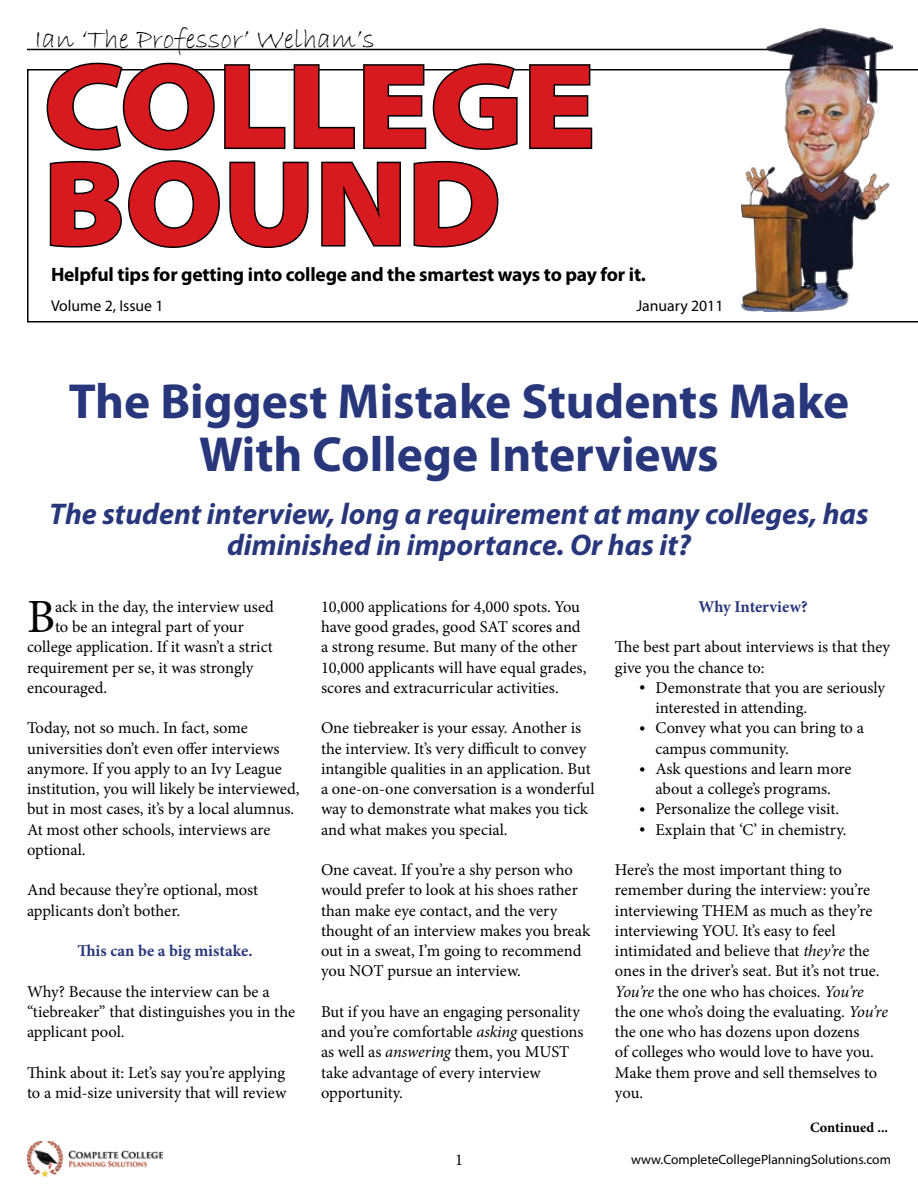
<style>
.page{position:relative;width:918px;height:1188px;background:#fff}
.page>*{position:absolute;margin:0;border:0;box-sizing:border-box;transform-origin:0 0}
.t1{font:900 semi-expanded 121.5px/97.5px "Myriad Pro";color:#d71920}
.t2{font:700 49.5px/52.5px "Myriad Pro";color:#28377c;text-align:center}
.t3{font:47.7px "Minion Pro";color:#000}
.t4{font:italic 700 30px/31.5px "Myriad Pro";color:#28377c;text-align:center}
.t5{font:28.5px "Bradley Hand ITC";color:#000}
.t6{font:700 19.5px "Myriad Pro";letter-spacing:-.01em;color:#000}
.t7{font:16.5px/20.2px "Minion Pro";letter-spacing:-.005em;color:#000}
.t8{font:700 16.5px "Minion Pro";color:#28377c}
.t9{font:15.75px "Myriad Pro";color:#000}
.t10{font:700 14.25px "Minion Pro";color:#000}
.t11{font:13.5px "Myriad Pro";color:#000}
.s1{font-style:italic}
</style>
<div class="page">
<svg style="left:27px;top:69px;width:891px;height:253px"></svg>
<svg style="left:45px;top:62px;width:171px;height:90px"></svg>
<svg style="left:223px;top:64px;width:133px;height:87px"></svg>
<svg style="left:362px;top:63px;width:157px;height:88px"></svg>
<svg style="left:528px;top:64px;width:66px;height:87px"></svg>
<svg style="left:48px;top:159px;width:173px;height:91px"></svg>
<svg style="left:228px;top:160px;width:82px;height:90px"></svg>
<svg style="left:320px;top:159px;width:82px;height:90px"></svg>
<svg style="left:412px;top:159px;width:88px;height:90px"></svg>
<hr style="left:27px;top:49px;width:825px;height:1px;background:#000">
<img style="left:741px;top:28px;width:151px;height:283px">
<img style="left:27px;top:1142px;width:136px;height:35px">
<h3 class="t5" style="left:35px;top:21px;width:342px">Ian ‘The Professor’ Welham’s</h3>
<h1 class="t1" style="left:44px;top:59px;width:554px">COLLEGE<br>BOUND</h1>
<p class="t6" style="left:51px;top:261px;width:596px">Helpful tips for getting into college and the smartest ways to pay for it.</p>
<p class="t9" style="left:51px;top:296px;width:114px">Volume 2, Issue 1</p>
<p class="t9" style="left:636px;top:296px;width:89px">January 2011</p>
<h2 class="t2" style="left:69px;top:374px;width:782px">The Biggest Mistake Students Make<br>With College Interviews</h2>
<h3 class="t4" style="left:49px;top:497px;width:821px">The student interview, long a requirement at many colleges, has diminished in importance. Or has it?</h3>
<h3 class="t3" style="left:27px;top:585px;width:30px">B</h3>
<p class="t7" style="left:55px;top:597px;width:220px">ack in the day, the interview used</p>
<p class="t7" style="left:55px;top:617px;width:190px">to be an integral part of your</p>
<p class="t7" style="left:27px;top:637px;width:247px">college application. If it wasn’t a strict</p>
<p class="t7" style="left:27px;top:657px;width:228px">requirement per se, it was strongly</p>
<p class="t7" style="left:27px;top:678px;width:82px">encouraged.</p>
<p class="t7" style="left:27px;top:718px;width:274px">Today, not so much. In fact, some universities don’t even offer interviews anymore. If you apply to an Ivy League institution, you will likely be interviewed, but in most cases, it’s by a local alumnus.<br>At most other schools, interviews are optional.</p>
<p class="t7" style="left:27px;top:880px;width:233px">And because they’re optional, most applicants don’t bother.</p>
<p class="t8" style="left:77px;top:939px;width:177px">This can be a big mistake.</p>
<p class="t7" style="left:27px;top:981px;width:270px">Why? Because the interview can be a “tiebreaker” that distinguishes you in the applicant pool.</p>
<p class="t7" style="left:27px;top:1062px;width:261px">Think about it: Let’s say you’re applying to a mid-size university that will review</p>
<p class="t7" style="left:321px;top:597px;width:267px">10,000 applications for 4,000 spots. You have good grades, good SAT scores and a strong resume. But many of the other 10,000 applicants will have equal grades, scores and extracurricular activities.</p>
<p class="t7" style="left:321px;top:718px;width:275px">One tiebreaker is your essay. Another is the interview. It’s very difficult to convey intangible qualities in an application. But a one-on-one conversation is a wonderful way to demonstrate what makes you tick and what makes you special.</p>
<p class="t7" style="left:321px;top:860px;width:271px">One caveat. If you’re a shy person who would prefer to look at his shoes rather than make eye contact, and the very thought of an interview makes you break out in a sweat, I’m going to recommend you NOT pursue an interview.</p>
<p class="t7" style="left:321px;top:1002px;width:264px">But if you have an engaging personality and you’re comfortable <span class="s1">asking</span> questions as well as <span class="s1">answering</span> them, you MUST take advantage of every interview opportunity.</p>
<p class="t8" style="left:698px;top:595px;width:111px">Why Interview?</p>
<p class="t7" style="left:615px;top:637px;width:277px">The best part about interviews is that they give you the chance to:</p>
<p class="t7" style="left:656px;top:678px;width:231px">Demonstrate that you are seriously interested in attending.<br>Convey what you can bring to a campus community.<br>Ask questions and learn more about a college’s programs.<br>Personalize the college visit.<br>Explain that ‘C’ in chemistry.</p>
<p class="t7" style="left:615px;top:860px;width:274px">Here’s the most important thing to remember during the interview: you’re interviewing THEM as much as they’re interviewing YOU. It’s easy to feel intimidated and believe that <span class="s1">they’re</span> the ones in the driver’s seat. But it’s not true.<br><span class="s1">You’re</span> the one who has choices. <span class="s1">You’re </span>the one who’s doing the evaluating. <span class="s1">You’re </span>the one who has dozens upon dozens<br>of colleges who would love to have you.<br>Make them prove and sell themselves to you.</p>
<p class="t7" style="left:639px;top:676px;width:8px">•</p>
<p class="t7" style="left:639px;top:717px;width:8px">•</p>
<p class="t7" style="left:639px;top:757px;width:8px">•</p>
<p class="t7" style="left:639px;top:798px;width:8px">• •</p>
<p class="t10" style="left:810px;top:1118px;width:80px">Continued ...</p>
<p class="t7" style="left:455px;top:1150px;width:9px">1</p>
<p class="t11" style="left:631px;top:1151px;width:261px">www.CompleteCollegePlanningSolutions.com</p>
</div>
